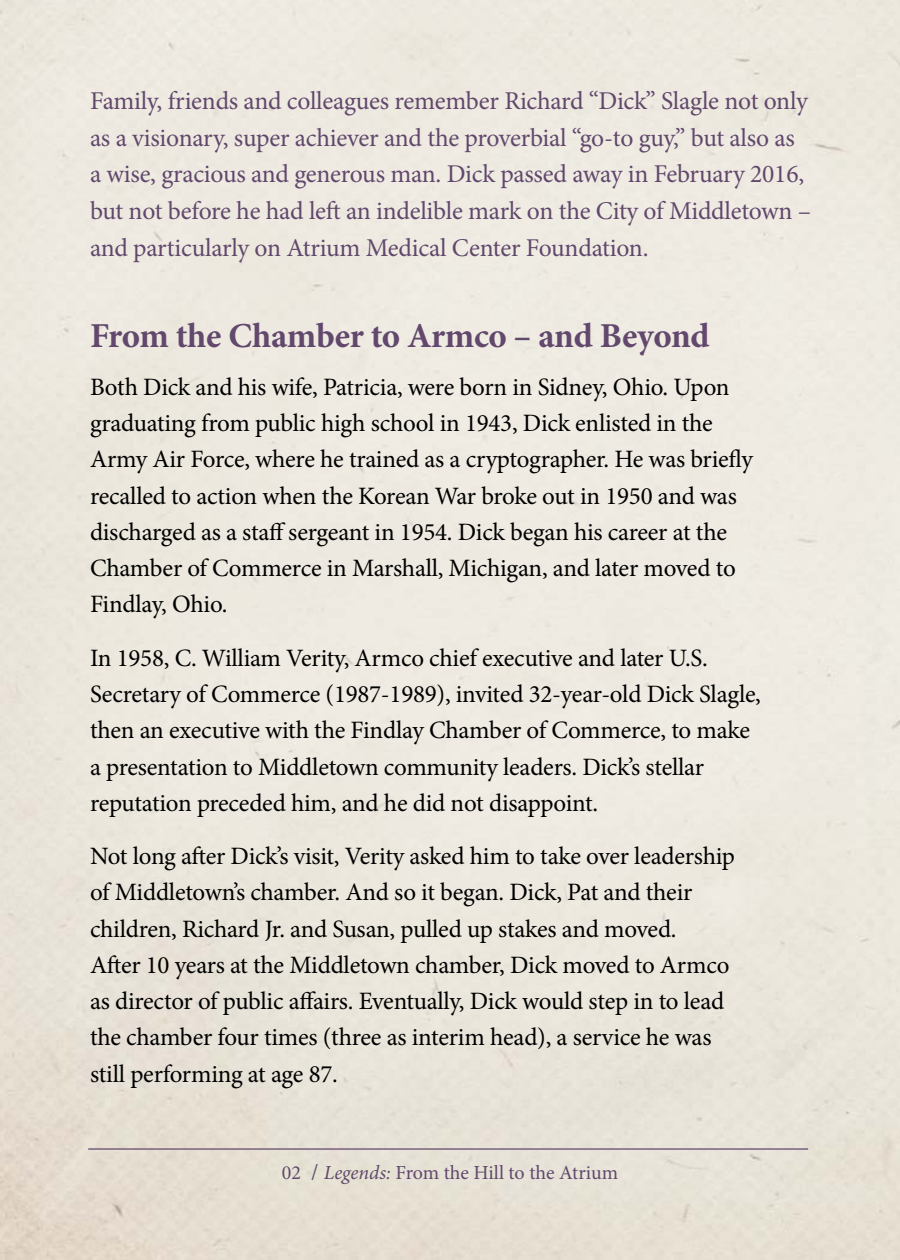
<style>
.page{position:relative;width:900px;height:1260px;background:#fff}
.page>*{position:absolute;margin:0;border:0;box-sizing:border-box;transform-origin:0 0}
.t1{font:700 35px "Minion Pro";letter-spacing:-.01em;color:#61486c}
.t2{font:25.5px/36.8px "Minion Pro";letter-spacing:-.01em;color:#61486c}
.t3{font:25px/36.2px "Minion Pro";letter-spacing:-.01em;color:#000}
.t4{font:20px "Minion Pro";letter-spacing:-.005em;color:#61486c}
.s1{font-size:22.5px}
.s2{font-style:italic}
</style>
<div class="page">
<hr style="left:88px;top:1148px;width:720px;height:2px;background:#61486c">
<p class="t2" style="left:90px;top:84px;width:723px">Family, friends and colleagues remember Richard “Dick” Slagle not only as a visionary, super achiever and the proverbial “go-to guy,” but also as a wise, gracious and generous man. Dick passed away in February 2016, but not before he had left an indelible mark on the City of Middletown – and particularly on Atrium Medical Center Foundation.</p>
<h1 class="t1" style="left:90px;top:323px;width:621px">From the Chamber to Armco – and Beyond</h1>
<p class="t3" style="left:90px;top:371px;width:664px">Both Dick and his wife, Patricia, were born in Sidney, Ohio. Upon graduating from public high school in 1943, Dick enlisted in the Army Air Force, where he trained as a cryptographer. He was briefly recalled to action when the Korean War broke out in 1950 and was discharged as a staff sergeant in 1954. Dick began his career at the Chamber of Commerce in Marshall, Michigan, and later moved to Findlay, Ohio.</p>
<p class="t3" style="left:90px;top:642px;width:673px">In 1958, C. William Verity, Armco chief executive and later U.S.<br>Secretary of Commerce (1987-1989), invited 32-year-old Dick Slagle, then an executive with the Findlay Chamber of Commerce, to make a presentation to Middletown community leaders. Dick’s stellar reputation preceded him, and he did not disappoint.</p>
<p class="t3" style="left:90px;top:840px;width:647px">Not long after Dick’s visit, Verity asked him to take over leadership of Middletown’s chamber. And so it began. Dick, Pat and their children, Richard Jr. and Susan, pulled up stakes and moved.<br>After 10 years at the Middletown chamber, Dick moved to Armco as director of public affairs. Eventually, Dick would step in to lead the chamber four times (three as interim head), a service he was still performing at age 87.</p>
<p class="t4" style="left:282px;top:1165px;width:338px">02 <span class="s1">/</span> <span class="s2">Legends:</span> From the Hill to the Atrium</p>
</div>
